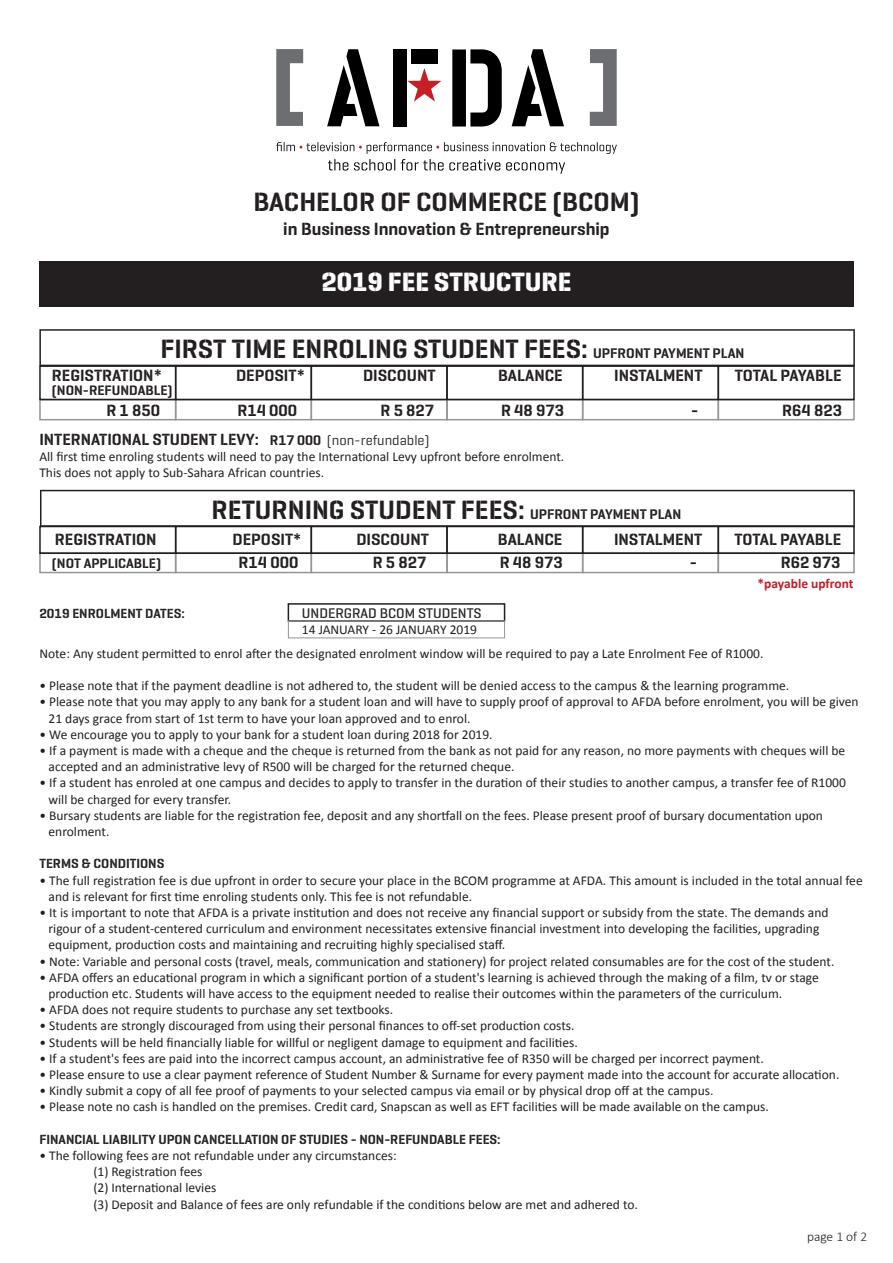
<style>
.page{position:relative;width:893px;height:1263px;background:#fff}
.page>*{position:absolute;margin:0;border:0;box-sizing:border-box;transform-origin:0 0}
.t1{font:600 27px "Geogrotesque Stencil A";color:#231f20}
.t2{font:700 27px "Geogrotesque Stencil A";color:#fff}
.t3{font:600 18px "Geogrotesque Stencil A";color:#231f20}
.t4{font:600 16.65px "Geogrotesque Stencil A";color:#231f20}
.t5{font:600 16.5px "Geogrotesque Stencil A";color:#231f20}
.t6{font:500 14.25px "Geogrotesque Stencil A";color:#231f20}
.t7{font:600 13.95px "Geogrotesque Stencil A";color:#231f20}
.t8{font:13.5px/16.2px "Calibri";color:#231f20}
.t9{font:600 13.5px "Geogrotesque Stencil A";color:#231f20}
.t10{font:700 13.5px "Calibri";color:#be1d2c}
.t11{font:300 13.5px "Calibri";color:#231f20}
.s1{font-size:14.25px}
.s2{font-family:"Calibri";font-weight:700}
.s3{font-weight:400;font-size:14.25px}
</style>
<div class="page">
<div style="left:288px;top:603px;width:217px;height:19px;border:2px solid #231f20"></div>
<div style="left:288px;top:621px;width:217px;height:17px;border:1px solid #939598"></div>
<svg style="left:39px;top:329px;width:816px;height:36px"></svg>
<svg style="left:40px;top:490px;width:815px;height:36px"></svg>
<div style="left:39px;top:261px;width:815px;height:46px;background:#231f20"></div>
<svg style="left:327px;top:49px;width:52px;height:77px"></svg>
<div style="left:393px;top:49px;width:14px;height:77px;background:#000"></div>
<div style="left:411px;top:49px;width:27px;height:14px;background:#000"></div>
<svg style="left:407px;top:68px;width:34px;height:34px"></svg>
<svg style="left:452px;top:49px;width:50px;height:78px"></svg>
<svg style="left:512px;top:49px;width:52px;height:77px"></svg>
<svg style="left:276px;top:49px;width:27px;height:77px"></svg>
<svg style="left:590px;top:49px;width:27px;height:77px"></svg>
<svg style="left:276px;top:142px;width:341px;height:32px"></svg>
<div style="left:39px;top:399px;width:137px;height:21px;border:2px solid #939598"></div>
<div style="left:175px;top:399px;width:137px;height:21px;border:2px solid #939598"></div>
<div style="left:311px;top:399px;width:137px;height:21px;border:2px solid #939598"></div>
<div style="left:446px;top:399px;width:137px;height:21px;border:2px solid #939598"></div>
<div style="left:582px;top:399px;width:137px;height:21px;border:2px solid #939598"></div>
<div style="left:718px;top:399px;width:137px;height:21px;border:2px solid #939598"></div>
<div style="left:39px;top:365px;width:137px;height:35px;border:2px solid #231f20"></div>
<div style="left:175px;top:365px;width:137px;height:35px;border:2px solid #231f20"></div>
<div style="left:311px;top:365px;width:137px;height:35px;border:2px solid #231f20"></div>
<div style="left:446px;top:365px;width:137px;height:35px;border:2px solid #231f20"></div>
<div style="left:582px;top:365px;width:137px;height:35px;border:2px solid #231f20"></div>
<div style="left:718px;top:365px;width:137px;height:35px;border:2px solid #231f20"></div>
<div style="left:39px;top:552px;width:137px;height:21px;border:2px solid #939598"></div>
<div style="left:175px;top:552px;width:137px;height:21px;border:2px solid #939598"></div>
<div style="left:311px;top:552px;width:137px;height:21px;border:2px solid #939598"></div>
<div style="left:446px;top:552px;width:137px;height:21px;border:2px solid #939598"></div>
<div style="left:582px;top:552px;width:137px;height:21px;border:2px solid #939598"></div>
<div style="left:718px;top:552px;width:137px;height:21px;border:2px solid #939598"></div>
<div style="left:39px;top:526px;width:137px;height:28px;border:1px solid #231f20"></div>
<div style="left:175px;top:526px;width:137px;height:28px;border:1px solid #231f20"></div>
<div style="left:311px;top:526px;width:137px;height:28px;border:1px solid #231f20"></div>
<div style="left:446px;top:526px;width:137px;height:28px;border:1px solid #231f20"></div>
<div style="left:582px;top:526px;width:137px;height:28px;border:1px solid #231f20"></div>
<div style="left:718px;top:526px;width:137px;height:28px;border:1px solid #231f20"></div>
<h1 class="t1" style="left:253px;top:185px;width:388px">BACHELOR OF COMMERCE (BCOM)</h1>
<h2 class="t3" style="left:283px;top:218px;width:328px">in Business Innovation &amp; Entrepreneurship</h2>
<h1 class="t2" style="left:321px;top:265px;width:252px">2019 FEE STRUCTURE</h1>
<h1 class="t1" style="left:160px;top:332px;width:586px">FIRST TIME ENROLING STUDENT FEES: <span class="s1">UPFRONT PAYMENT PLAN</span></h1>
<p class="t4" style="left:52px;top:365px;width:112px">REGISTRATION<span class="s2">*</span></p>
<p class="t4" style="left:236px;top:365px;width:70px">DEPOSIT<span class="s2">*</span></p>
<p class="t4" style="left:363px;top:365px;width:74px">DISCOUNT</p>
<p class="t4" style="left:498px;top:365px;width:66px">BALANCE</p>
<p class="t4" style="left:614px;top:365px;width:90px">INSTALMENT</p>
<p class="t4" style="left:735px;top:365px;width:108px">TOTAL PAYABLE</p>
<p class="t7" style="left:52px;top:382px;width:122px">(NON-REFUNDABLE)</p>
<p class="t4" style="left:106px;top:400px;width:55px">R 1 850</p>
<p class="t4" style="left:237px;top:400px;width:61px">R14 000</p>
<p class="t4" style="left:380px;top:400px;width:55px">R 5 827</p>
<p class="t4" style="left:501px;top:400px;width:65px">R 48 973</p>
<p class="t4" style="left:691px;top:400px;width:9px">-</p>
<p class="t4" style="left:782px;top:400px;width:61px">R64 823</p>
<p class="t5" style="left:39px;top:429px;width:392px">INTERNATIONAL STUDENT LEVY: <span class="s1">R17 000</span> <span class="s3">(non-refundable)</span></p>
<p class="t8" style="left:39px;top:449px;width:526px">All first time enroling students will need to pay the International Levy upfront before enrolment.<br>This does not apply to Sub-Sahara African countries.</p>
<h1 class="t1" style="left:212px;top:493px;width:471px">RETURNING STUDENT FEES: <span class="s1">UPFRONT PAYMENT PLAN</span></h1>
<p class="t4" style="left:55px;top:529px;width:103px">REGISTRATION</p>
<p class="t4" style="left:233px;top:529px;width:70px">DEPOSIT<span class="s2">*</span></p>
<p class="t4" style="left:356px;top:529px;width:74px">DISCOUNT</p>
<p class="t4" style="left:498px;top:529px;width:66px">BALANCE</p>
<p class="t4" style="left:614px;top:529px;width:90px">INSTALMENT</p>
<p class="t4" style="left:734px;top:529px;width:108px">TOTAL PAYABLE</p>
<p class="t7" style="left:52px;top:555px;width:111px">(NOT APPLICABLE)</p>
<p class="t4" style="left:238px;top:552px;width:61px">R14 000</p>
<p class="t4" style="left:373px;top:552px;width:55px">R 5 827</p>
<p class="t4" style="left:500px;top:552px;width:65px">R 48 973</p>
<p class="t4" style="left:690px;top:552px;width:9px">-</p>
<p class="t4" style="left:781px;top:552px;width:61px">R62 973</p>
<p class="t10" style="left:757px;top:575px;width:98px">*payable upfront</p>
<p class="t9" style="left:39px;top:605px;width:147px">2019 ENROLMENT DATES:</p>
<p class="t6" style="left:302px;top:604px;width:181px">UNDERGRAD BCOM STUDENTS</p>
<p class="t8" style="left:39px;top:618px;width:726px;line-height:23.7px;text-indent:263px">14 JANUARY - 26 JANUARY 2019<br>Note: Any student permitted to enrol after the designated enrolment window will be required to pay a Late Enrolment Fee of R1000.</p>
<p class="t8" style="left:39px;top:678px;width:751px">• Please note that if the payment deadline is not adhered to, the student will be denied access to the campus &amp; the learning programme.</p>
<p class="t8" style="left:49px;top:694px;width:811px;text-indent:-9px">• Please note that you may apply to any bank for a student loan and will have to supply proof of approval to AFDA before enrolment, you will be given<br>21 days grace from start of 1st term to have your loan approved and to enrol.</p>
<p class="t8" style="left:39px;top:726px;width:455px">• We encourage you to apply to your bank for a student loan during 2018 for 2019.</p>
<p class="t8" style="left:49px;top:742px;width:798px;text-indent:-9px">• If a payment is made with a cheque and the cheque is returned from the bank as not paid for any reason, no more payments with cheques will be accepted and an administrative levy of R500 will be charged for the returned cheque.</p>
<p class="t8" style="left:49px;top:775px;width:799px;text-indent:-9px">• If a student has enroled at one campus and decides to apply to transfer in the duration of their studies to another campus, a transfer fee of R1000 will be charged for every transfer.</p>
<p class="t8" style="left:49px;top:807px;width:776px;text-indent:-9px">• Bursary students are liable for the registration fee, deposit and any shortfall on the fees. Please present proof of bursary documentation upon enrolment.</p>
<p class="t9" style="left:39px;top:855px;width:127px">TERMS &amp; CONDITIONS</p>
<p class="t8" style="left:49px;top:872px;width:816px;text-indent:-9px">• The full registration fee is due upfront in order to secure your place in the BCOM programme at AFDA. This amount is included in the total annual fee and is relevant for first time enroling students only. This fee is not refundable.</p>
<p class="t8" style="left:49px;top:904px;width:781px;text-indent:-9px">• It is important to note that AFDA is a private institution and does not receive any financial support or subsidy from the state. The demands and rigour of a student-centered curriculum and environment necessitates extensive financial investment into developing the facilities, upgrading equipment, production costs and maintaining and recruiting highly specialised staff.</p>
<p class="t8" style="left:39px;top:953px;width:796px">• Note: Variable and personal costs (travel, meals, communication and stationery) for project related consumables are for the cost of the student.</p>
<p class="t8" style="left:49px;top:969px;width:772px;text-indent:-9px">• AFDA offers an educational program in which a significant portion of a student's learning is achieved through the making of a film, tv or stage production etc. Students will have access to the equipment needed to realise their outcomes within the parameters of the curriculum.</p>
<p class="t8" style="left:39px;top:1002px;width:355px">• AFDA does not require students to purchase any set textbooks.</p>
<p class="t8" style="left:39px;top:1018px;width:537px">• Students are strongly discouraged from using their personal finances to off-set production costs.</p>
<p class="t8" style="left:39px;top:1034px;width:540px">• Students will be held financially liable for willful or negligent damage to equipment and facilities.</p>
<p class="t8" style="left:39px;top:1050px;width:726px">• If a student's fees are paid into the incorrect campus account, an administrative fee of R350 will be charged per incorrect payment.</p>
<p class="t8" style="left:39px;top:1066px;width:801px">• Please ensure to use a clear payment reference of Student Number &amp; Surname for every payment made into the account for accurate allocation.</p>
<p class="t8" style="left:39px;top:1083px;width:676px">• Kindly submit a copy of all fee proof of payments to your selected campus via email or by physical drop off at the campus.</p>
<p class="t8" style="left:39px;top:1099px;width:731px">• Please note no cash is handled on the premises. Credit card, Snapscan as well as EFT facilities will be made available on the campus.</p>
<p class="t9" style="left:39px;top:1131px;width:463px">FINANCIAL LIABILITY UPON CANCELLATION OF STUDIES - NON-REFUNDABLE FEES:</p>
<p class="t8" style="left:93px;top:1147px;width:546px;text-indent:-54px">• The following fees are not refundable under any circumstances:<br>(1) Registration fees<br>(2) International levies<br>(3) Deposit and Balance of fees are only refundable if the conditions below are met and adhered to.</p>
<p class="t11" style="left:807px;top:1228px;width:62px">page 1 of 2</p>
</div>
